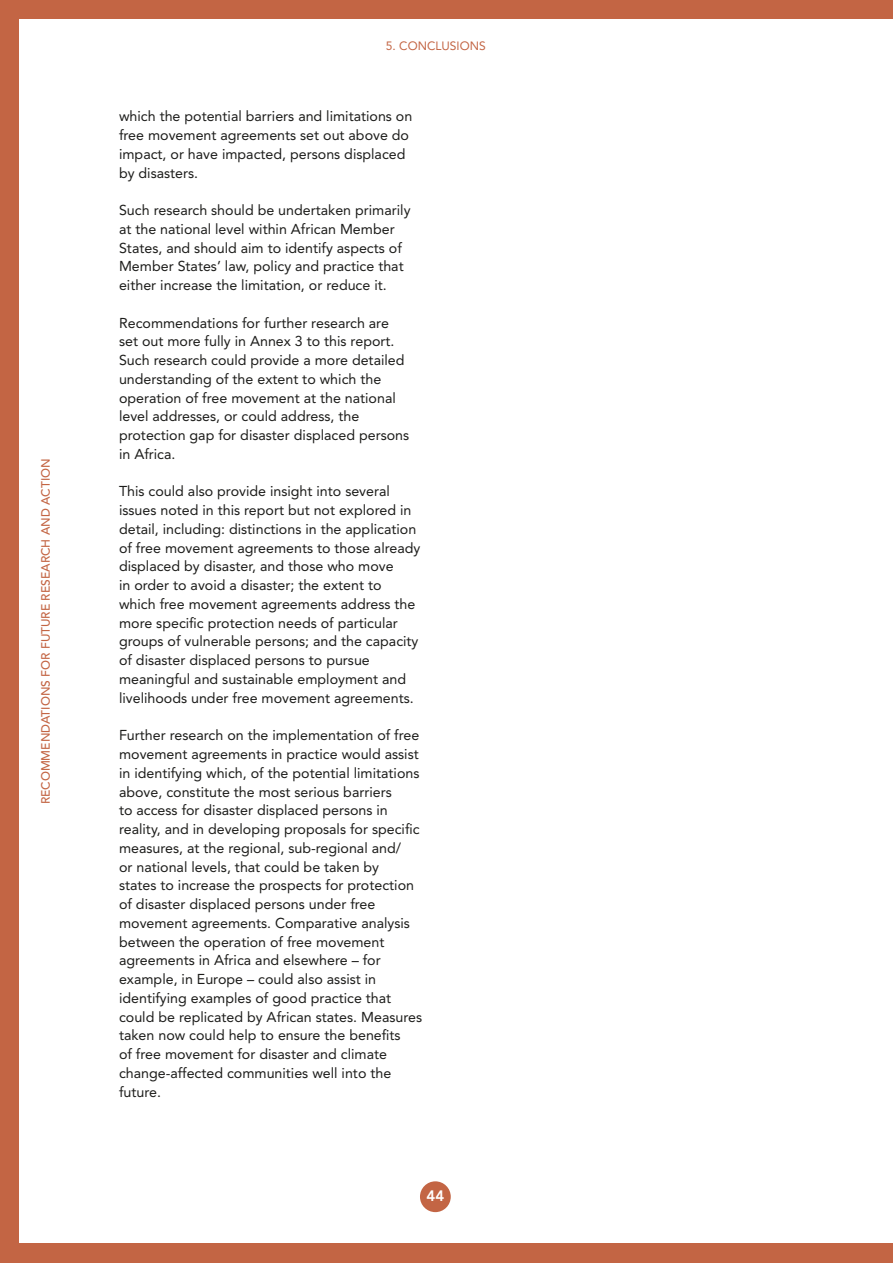
<style>
.page{position:relative;width:893px;height:1263px;background:#fff}
.page>*{position:absolute;margin:0;border:0;box-sizing:border-box;transform-origin:0 0}
.t1{font:800 15px "Avenir LT Std";color:#fff}
.t2{font:14.25px/18.8px "Avenir LT Std";color:#1d1d1b}
.t3{font:500 12px "Avenir LT Std";color:#c36544}
.t4{font:12px "Avenir LT Std";color:#c36544}
</style>
<div class="page">
<div style="left:0;top:0;width:19px;height:1263px;background:#c36544"></div>
<div style="left:0;top:0;width:893px;height:19px;background:#c36544"></div>
<div style="left:420px;top:1181px;width:31px;height:31px;background:#c36544;border-radius:50%"></div>
<div style="left:0;top:1244px;width:893px;height:19px;background:#c36544"></div>
<p class="t3" style="left:39px;top:804px;width:347px;rotate:-90deg">RECOMMENDATIONS FOR FUTURE RESEARCH AND ACTION</p>
<p class="t4" style="left:386px;top:39px;width:101px">5. CONCLUSIONS</p>
<p class="t2" style="left:119px;top:107px;width:295px">which the potential barriers and limitations on free movement agreements set out above do impact, or have impacted, persons displaced by disasters.</p>
<p class="t2" style="left:119px;top:201px;width:293px">Such research should be undertaken primarily at the national level within African Member States, and should aim to identify aspects of Member States’ law, policy and practice that either increase the limitation, or reduce it.</p>
<p class="t2" style="left:119px;top:313px;width:292px">Recommendations for further research are set out more fully in Annex 3 to this report.<br>Such research could provide a more detailed understanding of the extent to which the operation of free movement at the national level addresses, or could address, the protection gap for disaster displaced persons in Africa.</p>
<p class="t2" style="left:119px;top:482px;width:303px">This could also provide insight into several issues noted in this report but not explored in detail, including: distinctions in the application of free movement agreements to those already displaced by disaster, and those who move<br>in order to avoid a disaster; the extent to which free movement agreements address the more specific protection needs of particular groups of vulnerable persons; and the capacity of disaster displaced persons to pursue meaningful and sustainable employment and livelihoods under free movement agreements.</p>
<p class="t2" style="left:119px;top:726px;width:305px">Further research on the implementation of free movement agreements in practice would assist in identifying which, of the potential limitations above, constitute the most serious barriers<br>to access for disaster displaced persons in reality, and in developing proposals for specific measures, at the regional, sub-regional and/<br>or national levels, that could be taken by<br>states to increase the prospects for protection of disaster displaced persons under free movement agreements. Comparative analysis between the operation of free movement agreements in Africa and elsewhere – for example, in Europe – could also assist in identifying examples of good practice that could be replicated by African states. Measures taken now could help to ensure the benefits<br>of free movement for disaster and climate change-affected communities well into the future.</p>
<p class="t1" style="left:426px;top:1187px;width:19px">44</p>
</div>
